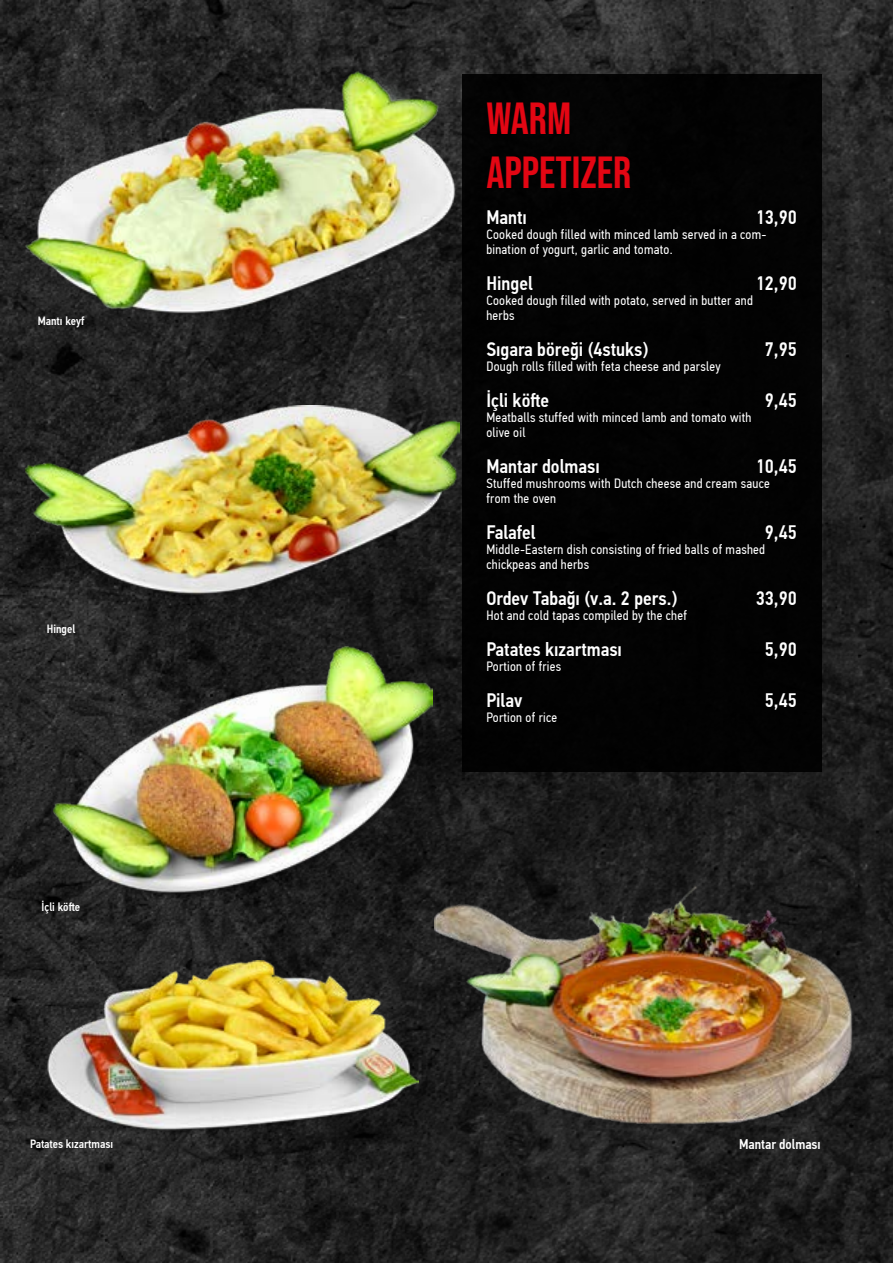
<style>
.page{position:relative;width:893px;height:1263px;background:#fff}
.page>*{position:absolute;margin:0;border:0;box-sizing:border-box;transform-origin:0 0}
.t1{font:45px/54px "Bebas Neue";color:#e30613}
.t2{font:500 19.5px "PF Din Text Cond Pro";color:#fff}
.t3{font:500 14.1px "PF Din Text Cond Pro";color:#fff}
.t4{font:13.5px/15px "PF Din Text Cond Pro";letter-spacing:.02em;color:#fff}
.t5{font:500 12px "PF Din Text Cond Pro";color:#fff}
</style>
<div class="page">
<img style="left:0;top:0;width:893px;height:1263px">
<img style="left:44px;top:960px;width:374px;height:174px">
<div style="left:462px;top:74px;width:360px;height:698px;background:#000"></div>
<img style="left:26px;top:71px;width:433px;height:250px">
<img style="left:26px;top:406px;width:433px;height:195px">
<img style="left:54px;top:645px;width:378px;height:257px">
<img style="left:434px;top:885px;width:422px;height:242px">
<p class="t5" style="left:38px;top:314px;width:48px">Mantı keyf</p>
<p class="t5" style="left:47px;top:621px;width:30px">Hingel</p>
<p class="t5" style="left:42px;top:900px;width:40px">İçli köfte</p>
<p class="t5" style="left:30px;top:1136px;width:85px">Patates kızartması</p>
<h1 class="t1" style="left:486px;top:91px;width:146px">WARM<br>APPETIZER</h1>
<h2 class="t2" style="left:486px;top:205px;width:42px">Mantı</h2>
<h2 class="t2" style="left:756px;top:205px;width:43px">13,90</h2>
<p class="t4" style="left:486px;top:227px;width:282px">Cooked dough filled with minced lamb served in a com&shy;bination of yogurt, garlic and tomato.</p>
<h2 class="t2" style="left:486px;top:271px;width:48px">Hingel</h2>
<h2 class="t2" style="left:756px;top:271px;width:43px">12,90</h2>
<p class="t4" style="left:486px;top:293px;width:268px">Cooked dough filled with potato, served in butter and herbs</p>
<h2 class="t2" style="left:486px;top:337px;width:163px">Sıgara böreği (4stuks)</h2>
<h2 class="t2" style="left:765px;top:337px;width:33px">7,95</h2>
<p class="t4" style="left:486px;top:359px;width:236px">Dough rolls filled with feta cheese and parsley</p>
<h2 class="t2" style="left:486px;top:388px;width:64px">İçli köfte</h2>
<h2 class="t2" style="left:765px;top:388px;width:33px">9,45</h2>
<p class="t4" style="left:486px;top:410px;width:267px">Meatballs stuffed with minced lamb and tomato with olive oil</p>
<h2 class="t2" style="left:486px;top:454px;width:115px">Mantar dolması</h2>
<h2 class="t2" style="left:756px;top:454px;width:43px">10,45</h2>
<p class="t4" style="left:486px;top:476px;width:285px">Stuffed mushrooms with Dutch cheese and cream sauce from the oven</p>
<h2 class="t2" style="left:486px;top:520px;width:51px">Falafel</h2>
<h2 class="t2" style="left:765px;top:520px;width:33px">9,45</h2>
<p class="t4" style="left:486px;top:542px;width:280px">Middle-Eastern dish consisting of fried balls of mashed chickpeas and herbs</p>
<h2 class="t2" style="left:486px;top:586px;width:192px">Ordev Tabağı (v.a. 2 pers.)</h2>
<h2 class="t2" style="left:756px;top:586px;width:43px">33,90</h2>
<p class="t4" style="left:486px;top:608px;width:202px">Hot and cold tapas compiled by the chef</p>
<h2 class="t2" style="left:486px;top:637px;width:137px">Patates kızartması</h2>
<h2 class="t2" style="left:765px;top:637px;width:33px">5,90</h2>
<p class="t4" style="left:486px;top:659px;width:76px">Portion of fries</p>
<h2 class="t2" style="left:486px;top:688px;width:37px">Pilav</h2>
<h2 class="t2" style="left:765px;top:688px;width:33px">5,45</h2>
<p class="t4" style="left:486px;top:710px;width:72px">Portion of rice</p>
<p class="t3" style="left:739px;top:1135px;width:83px">Mantar dolması</p>
</div>
